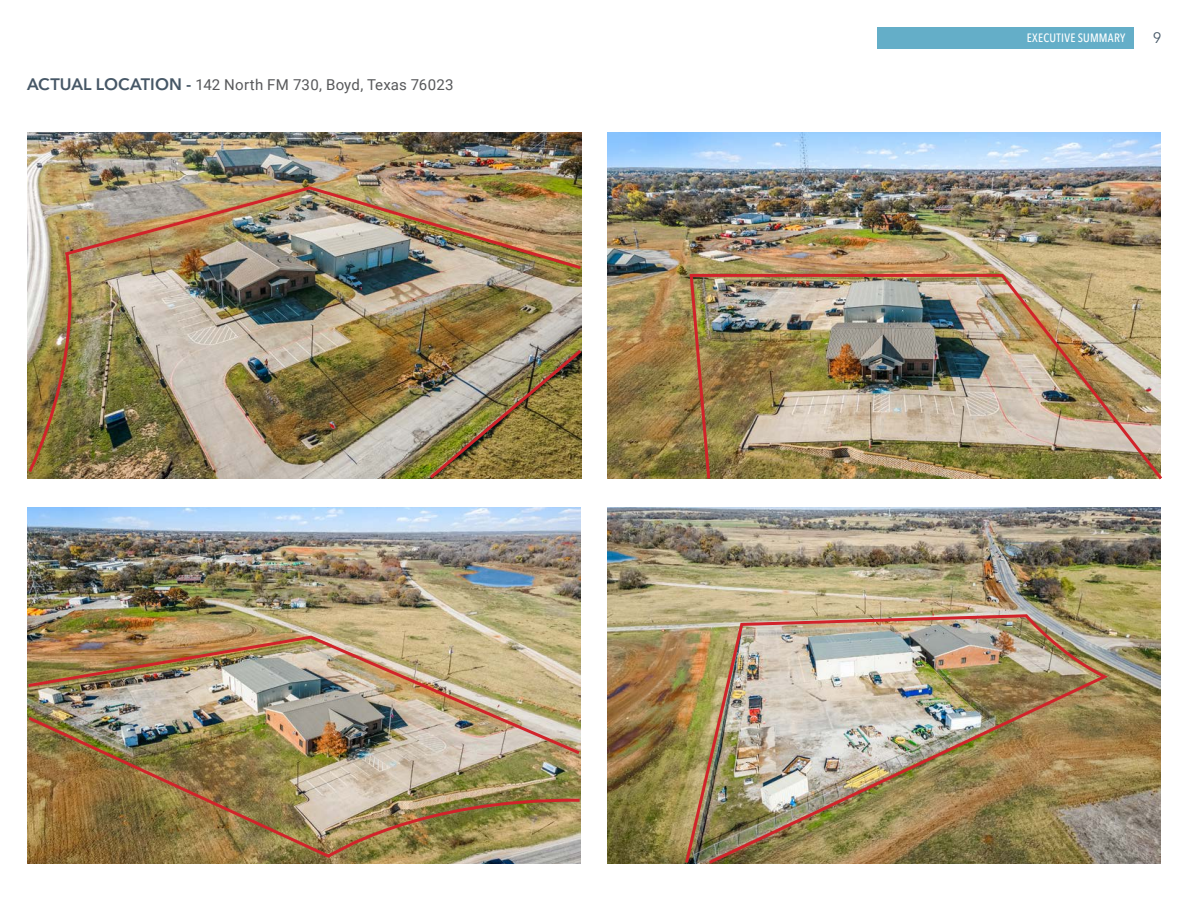
<style>
.page{position:relative;width:1188px;height:918px;background:#fff}
.page>*{position:absolute;margin:0;border:0;box-sizing:border-box;transform-origin:0 0}
.Page_title_upper_left{font:15px "Roboto";letter-spacing:.01em;color:#57585a}
.t1{font:15px "Avenir Next LT Pro";color:#465766}
.t2{font:500 condensed 12px "Avenir Next LT Pro";letter-spacing:.02em;color:#fff}
.s1{font-family:"Avenir Next LT Pro";font-weight:600;font-size:16.5px;color:#465766}
</style>
<div class="page">
<div style="left:877px;top:27px;width:257px;height:21px;background:#64aec8"></div>
<img style="left:608px;top:133px;width:553px;height:346px">
<img style="left:28px;top:133px;width:553px;height:346px">
<img style="left:28px;top:507px;width:552px;height:357px">
<img style="left:608px;top:507px;width:553px;height:357px">
<svg style="left:427px;top:476px;width:155px;height:3px"></svg>
<img style="left:27px;top:185px;width:555px;height:291px">
<img style="left:688px;top:272px;width:474px;height:208px">
<img style="left:27px;top:634px;width:554px;height:80px">
<img style="left:27px;top:714px;width:554px;height:147px">
<img style="left:683px;top:616px;width:429px;height:248px">
<p class="Page_title_upper_left" style="left:27px;top:74px;width:428px"><span class="s1">ACTUAL LOCATION -</span> 142 North FM 730, Boyd, Texas 76023</p>
<p class="t2" style="left:1027px;top:31px;width:100px">EXECUTIVE SUMMARY</p>
<p class="t1" style="left:1153px;top:29px;width:10px">9</p>
</div>
